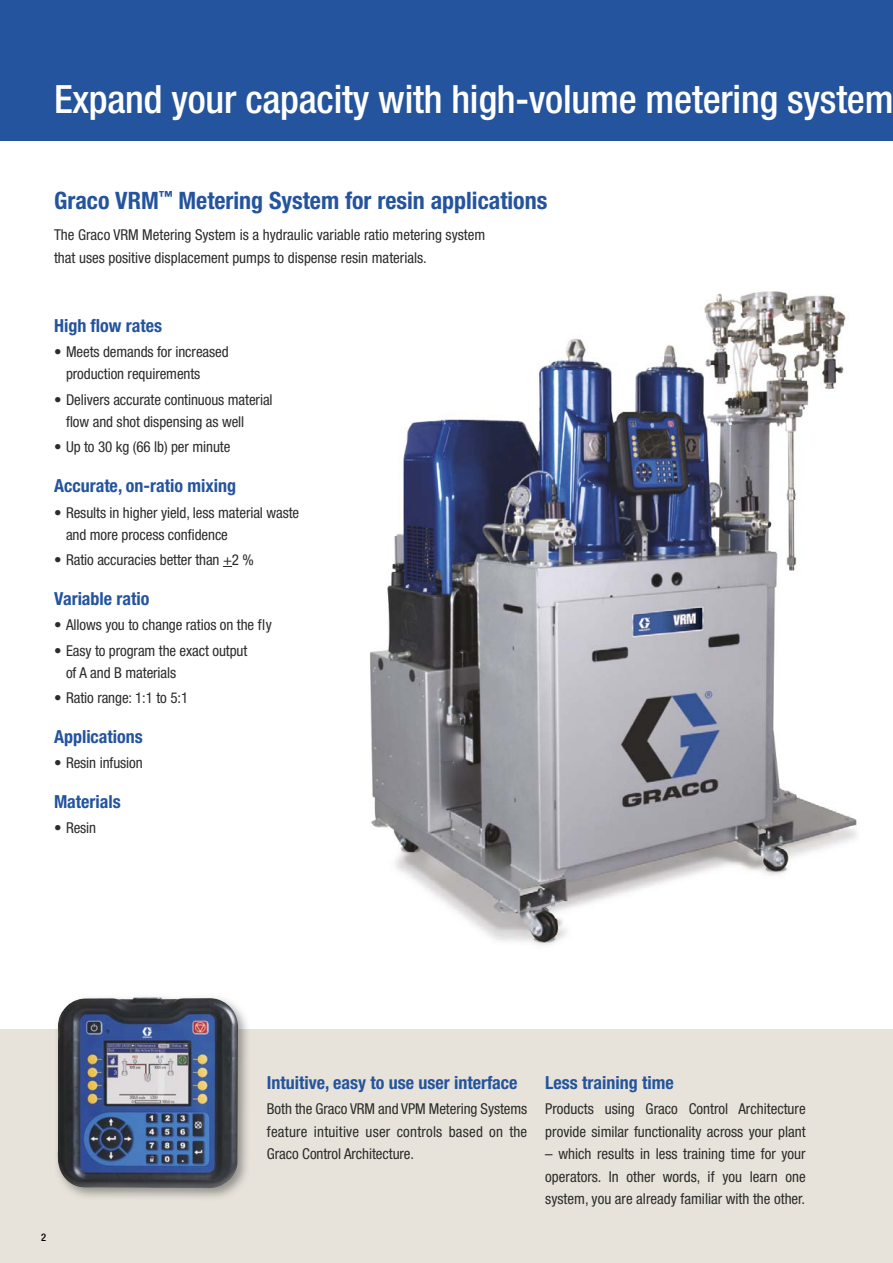
<style>
.page{position:relative;width:893px;height:1263px;background:#fff}
.page>*{position:absolute;margin:0;border:0;box-sizing:border-box;transform-origin:0 0}
.t1{font:500 condensed 39px "Helvetica Neue LT Std";letter-spacing:-.005em;color:#fff}
.t2{font:700 condensed 24px "Helvetica Neue LT Std";color:#24549d}
.t3{font:700 condensed 18px "Helvetica Neue LT Std";color:#24549d}
.t4{font:condensed 15px/22.5px "Helvetica Neue LT Std";letter-spacing:-.005em;color:#2c2c2b}
.t5{font:500 condensed 10.5px "Helvetica Neue LT Std";color:#000}
</style>
<div class="page">
<div style="left:0;top:0;width:893px;height:140px;background:#24549d"></div>
<img style="left:369px;top:291px;width:488px;height:654px">
<div style="left:0;top:1029px;width:893px;height:234px;background:#e7e3da"></div>
<img style="left:68px;top:1009px;width:179px;height:189px">
<img style="left:57px;top:997px;width:181px;height:191px">
<h1 class="t1" style="left:54px;top:85px;width:841px">Expand your capacity with high-volume metering system</h1>
<h2 class="t2" style="left:54px;top:191px;width:495px">Graco VRM<sup>™</sup> Metering System for resin applications</h2>
<p class="t4" style="left:54px;top:226px;width:433px">The Graco VRM Metering System is a hydraulic variable ratio metering system that uses positive displacement pumps to dispense resin materials.</p>
<p class="t3" style="left:54px;top:319px;width:110px">High flow rates</p>
<p class="t4" style="left:66px;top:342px;width:164px;text-indent:-12px">• Meets demands for increased production requirements</p>
<p class="t4" style="left:66px;top:390px;width:208px;text-indent:-12px">• Delivers accurate continuous material flow and shot dispensing as well</p>
<p class="t4" style="left:54px;top:438px;width:178px">• Up to 30 kg (66 lb) per minute</p>
<p class="t3" style="left:54px;top:479px;width:184px">Accurate, on-ratio mixing</p>
<p class="t4" style="left:66px;top:503px;width:235px;text-indent:-12px">• Results in higher yield, less material waste and more process confidence</p>
<p class="t4" style="left:54px;top:550px;width:201px">• Ratio accuracies better than +2 %</p>
<p class="t3" style="left:54px;top:592px;width:97px">Variable ratio</p>
<p class="t4" style="left:54px;top:616px;width:219px">• Allows you to change ratios on the fly</p>
<p class="t4" style="left:66px;top:641px;width:183px;text-indent:-12px">• Easy to program the exact output of A and B materials</p>
<p class="t4" style="left:54px;top:688px;width:136px">• Ratio range: 1:1 to 5:1</p>
<p class="t3" style="left:54px;top:730px;width:90px">Applications</p>
<p class="t4" style="left:54px;top:754px;width:90px">• Resin infusion</p>
<p class="t3" style="left:54px;top:795px;width:68px">Materials</p>
<p class="t4" style="left:54px;top:819px;width:44px">• Resin</p>
<p class="t5" style="left:41px;top:1233px;width:7px">2</p>
<p class="t3" style="left:267px;top:1076px;width:252px">Intuitive, easy to use user interface</p>
<p class="t4" style="left:267px;top:1099px;width:262px;text-align:justify">Both the Graco VRM and VPM Metering Systems feature intuitive user controls based on the Graco Control Architecture.</p>
<p class="t3" style="left:545px;top:1076px;width:130px">Less training time</p>
<p class="t4" style="left:545px;top:1099px;width:262px">Products using Graco Control Architecture provide similar functionality across your plant</p>
<p class="t4" style="left:545px;top:1144px;width:262px;text-align:justify">– which results in less training time for your operators. In other words, if you learn one system, you are already familiar with the other.</p>
</div>
